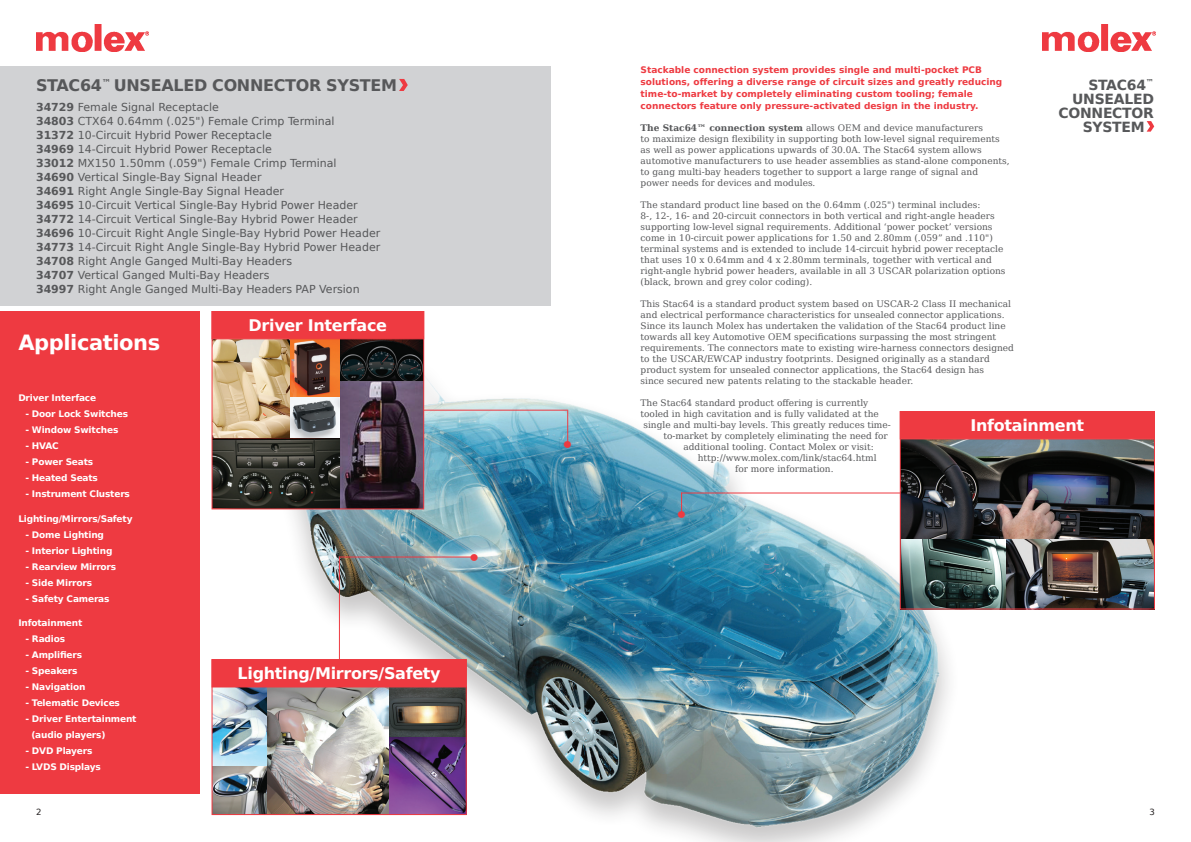
<style>
.page{position:relative;width:1191px;height:842px;background:#fff}
.page>*{position:absolute;margin:0;border:0;box-sizing:border-box;transform-origin:0 0}
.t1{font:700 21px "Bitstream Vera Sans";letter-spacing:-.02em;color:#fff}
.t2{font:700 20px "Bitstream Vera Sans";color:#ee3a41}
.t3{font:700 16px "Bitstream Vera Sans";letter-spacing:-.02em;color:#fff}
.t4{font:700 16px "Bitstream Vera Sans";letter-spacing:-.02em;color:#57585a}
.t5{font:700 14px "Bitstream Vera Sans";letter-spacing:-.02em;color:#57585a}
.t6{font:11px/14px "Bitstream Vera Sans";color:#57585a}
.t7{font:9px/11px "DejaVu Serif";color:#57585a}
.t8{font:700 9px/16px "Bitstream Vera Sans";letter-spacing:-.02em;color:#fff}
.t9{font:700 9px/12px "Bitstream Vera Sans";color:#ee3a41}
.t10{font:8.5px "Bitstream Vera Sans";color:#231f20}
.s1{font-weight:700}
</style>
<div class="page">
<img style="left:283px;top:351px;width:669px;height:488px">
<img style="left:389px;top:687px;width:76px;height:50px">
<img style="left:389px;top:737px;width:76px;height:76px">
<img style="left:213px;top:765px;width:55px;height:48px">
<img style="left:213px;top:687px;width:55px;height:78px">
<img style="left:268px;top:687px;width:121px;height:126px">
<div style="left:211px;top:659px;width:256px;height:156px;border:1px solid #ee3a41"></div>
<svg style="left:1146px;top:121px;width:8px;height:11px"></svg>
<img style="left:36px;top:25px;width:112px;height:26px">
<img style="left:1042px;top:25px;width:113px;height:26px">
<div style="left:0;top:66px;width:550px;height:240px;background:#d1d2d4"></div>
<div style="left:0;top:311px;width:199px;height:483px;background:#ee3a41"></div>
<svg style="left:399px;top:79px;width:9px;height:12px"></svg>
<img style="left:901px;top:539px;width:105px;height:68px">
<img style="left:1006px;top:539px;width:147px;height:68px">
<img style="left:901px;top:439px;width:252px;height:100px">
<div style="left:899px;top:411px;width:256px;height:198px;border:1px solid #ee3a41"></div>
<div style="left:899px;top:411px;width:256px;height:28px;background:#ee3a41"></div>
<div style="left:211px;top:659px;width:256px;height:28px;background:#ee3a41"></div>
<img style="left:339px;top:339px;width:83px;height:43px">
<img style="left:339px;top:382px;width:83px;height:125px">
<img style="left:289px;top:396px;width:50px;height:43px">
<img style="left:289px;top:339px;width:50px;height:57px">
<img style="left:213px;top:339px;width:76px;height:100px">
<img style="left:213px;top:439px;width:126px;height:68px">
<div style="left:211px;top:311px;width:213px;height:198px;border:1px solid #ee3a41"></div>
<div style="left:211px;top:311px;width:213px;height:28px;background:#ee3a41"></div>
<hr style="left:423px;top:410px;width:144px;height:1px;background:#ee3a41">
<hr style="left:567px;top:410px;width:1px;height:34px;background:#ee3a41">
<hr style="left:339px;top:556px;width:134px;height:1px;background:#ee3a41">
<hr style="left:339px;top:556px;width:1px;height:104px;background:#ee3a41">
<svg style="left:681px;top:493px;width:1px;height:21px"></svg>
<hr style="left:681px;top:492px;width:219px;height:1px;background:#ee3a41">
<h3 class="t4" style="left:36px;top:76px;width:362px">STAC64<sup>™</sup> UNSEALED CONNECTOR SYSTEM</h3>
<p class="t6" style="left:36px;top:100px;width:346px"><span class="s1">34729</span> Female Signal Receptacle<br><span class="s1">34803</span> CTX64 0.64mm (.025") Female Crimp Terminal<br><span class="s1">31372</span> 10-Circuit Hybrid Power Receptacle<br><span class="s1">34969</span> 14-Circuit Hybrid Power Receptacle<br><span class="s1">33012</span> MX150 1.50mm (.059") Female Crimp Terminal<br><span class="s1">34690</span> Vertical Single-Bay Signal Header<br><span class="s1">34691</span> Right Angle Single-Bay Signal Header<br><span class="s1">34695</span> 10-Circuit Vertical Single-Bay Hybrid Power Header <span class="s1">34772</span> 14-Circuit Vertical Single-Bay Hybrid Power Header <span class="s1">34696</span> 10-Circuit Right Angle Single-Bay Hybrid Power Header <span class="s1">34773</span> 14-Circuit Right Angle Single-Bay Hybrid Power Header <span class="s1">34708</span> Right Angle Ganged Multi-Bay Headers<br><span class="s1">34707</span> Vertical Ganged Multi-Bay Headers<br><span class="s1">34997</span> Right Angle Ganged Multi-Bay Headers PAP Version</p>
<h1 class="t1" style="left:18px;top:330px;width:143px">Applications</h1>
<p class="t8" style="left:18px;top:390px;width:79px">Driver Interface</p>
<p class="t8" style="left:25px;top:406px;width:104px">- Door Lock Switches</p>
<p class="t8" style="left:25px;top:422px;width:94px">- Window Switches</p>
<p class="t8" style="left:25px;top:438px;width:35px">- HVAC</p>
<p class="t8" style="left:25px;top:454px;width:69px">- Power Seats</p>
<p class="t8" style="left:25px;top:470px;width:74px">- Heated Seats</p>
<p class="t8" style="left:25px;top:486px;width:106px">- Instrument Clusters</p>
<p class="t8" style="left:18px;top:511px;width:116px">Lighting/Mirrors/Safety</p>
<p class="t8" style="left:25px;top:527px;width:80px">- Dome Lighting</p>
<p class="t8" style="left:25px;top:543px;width:88px">- Interior Lighting</p>
<p class="t8" style="left:25px;top:559px;width:92px">- Rearview Mirrors</p>
<p class="t8" style="left:25px;top:575px;width:68px">- Side Mirrors</p>
<p class="t8" style="left:25px;top:591px;width:86px">- Safety Cameras</p>
<p class="t8" style="left:18px;top:615px;width:65px">Infotainment</p>
<p class="t8" style="left:25px;top:631px;width:41px">- Radios</p>
<p class="t8" style="left:25px;top:647px;width:58px">- Amplifiers</p>
<p class="t8" style="left:25px;top:663px;width:53px">- Speakers</p>
<p class="t8" style="left:25px;top:679px;width:61px">- Navigation</p>
<p class="t8" style="left:25px;top:695px;width:96px">- Telematic Devices</p>
<p class="t8" style="left:31px;top:711px;width:107px;text-indent:-6px">- Driver Entertainment (audio players)</p>
<p class="t8" style="left:25px;top:743px;width:68px">- DVD Players</p>
<p class="t8" style="left:25px;top:759px;width:77px">- LVDS Displays</p>
<h3 class="t3" style="left:249px;top:316px;width:140px">Driver Interface</h3>
<h3 class="t3" style="left:238px;top:664px;width:204px">Lighting/Mirrors/Safety</h3>
<h2 class="t2" style="left:468px;top:546px;width:14px">•</h2>
<h2 class="t2" style="left:561px;top:434px;width:14px">•</h2>
<p class="t9" style="left:640px;top:64px;width:363px">Stackable connection system provides single and multi-pocket PCB solutions, offering a diverse range of circuit sizes and greatly reducing time-to-market by completely eliminating custom tooling; female connectors feature only pressure-activated design in the industry.</p>
<p class="t7" style="left:640px;top:122px;width:370px"><span class="s1">The Stac64™ connection system</span> allows OEM and device manufacturers<br>to maximize design flexibility in supporting both low-level signal requirements as well as power applications upwards of 30.0A. The Stac64 system allows automotive manufacturers to use header assemblies as stand-alone components, to gang multi-bay headers together to support a large range of signal and<br>power needs for devices and modules.</p>
<p class="t7" style="left:640px;top:199px;width:366px">The standard product line based on the 0.64mm (.025") terminal includes:<br>8-, 12-, 16- and 20-circuit connectors in both vertical and right-angle headers supporting low-level signal requirements. Additional ‘power pocket’ versions come in 10-circuit power applications for 1.50 and 2.80mm (.059” and .110") terminal systems and is extended to include 14-circuit hybrid power receptacle that uses 10 x 0.64mm and 4 x 2.80mm terminals, together with vertical and right-angle hybrid power headers, available in all 3 USCAR polarization options (black, brown and grey color coding).</p>
<p class="t7" style="left:640px;top:298px;width:375px">This Stac64 is a standard product system based on USCAR-2 Class II mechanical and electrical performance characteristics for unsealed connector applications.<br>Since its launch Molex has undertaken the validation of the Stac64 product line towards all key Automotive OEM specifications surpassing the most stringent requirements. The connectors mate to existing wire-harness connectors designed to the USCAR/EWCAP industry footprints. Designed originally as a standard product system for unsealed connector applications, the Stac64 design has<br>since secured new patents relating to the stackable header.</p>
<p class="t7" style="left:640px;top:397px;width:229px">The Stac64 standard product offering is currently</p>
<p class="t7" style="left:640px;top:408px;width:240px">tooled in high cavitation and is fully validated at the</p>
<p class="t7" style="left:643px;top:419px;width:249px">single and multi-bay levels. This greatly reduces time-</p>
<p class="t7" style="left:663px;top:430px;width:226px">to-market by completely eliminating the need for</p>
<p class="t7" style="left:683px;top:441px;width:192px">additional tooling. Contact Molex or visit:</p>
<p class="t7" style="left:698px;top:452px;width:180px">http://www.molex.com/link/stac64.html</p>
<p class="t7" style="left:735px;top:463px;width:100px">for more information.</p>
<h3 class="t5" style="left:1088px;top:77px;width:67px">STAC64<sup>™</sup></h3>
<h3 class="t5" style="left:1072px;top:91px;width:83px">UNSEALED</h3>
<h3 class="t5" style="left:1058px;top:105px;width:97px">CONNECTOR</h3>
<h3 class="t5" style="left:1082px;top:119px;width:63px">SYSTEM</h3>
<h3 class="t3" style="left:970px;top:416px;width:115px">Infotainment</h3>
<h2 class="t2" style="left:675px;top:503px;width:14px">•</h2>
<p class="t10" style="left:36px;top:807px;width:7px">2</p>
<p class="t10" style="left:1149px;top:807px;width:7px">3</p>
</div>
